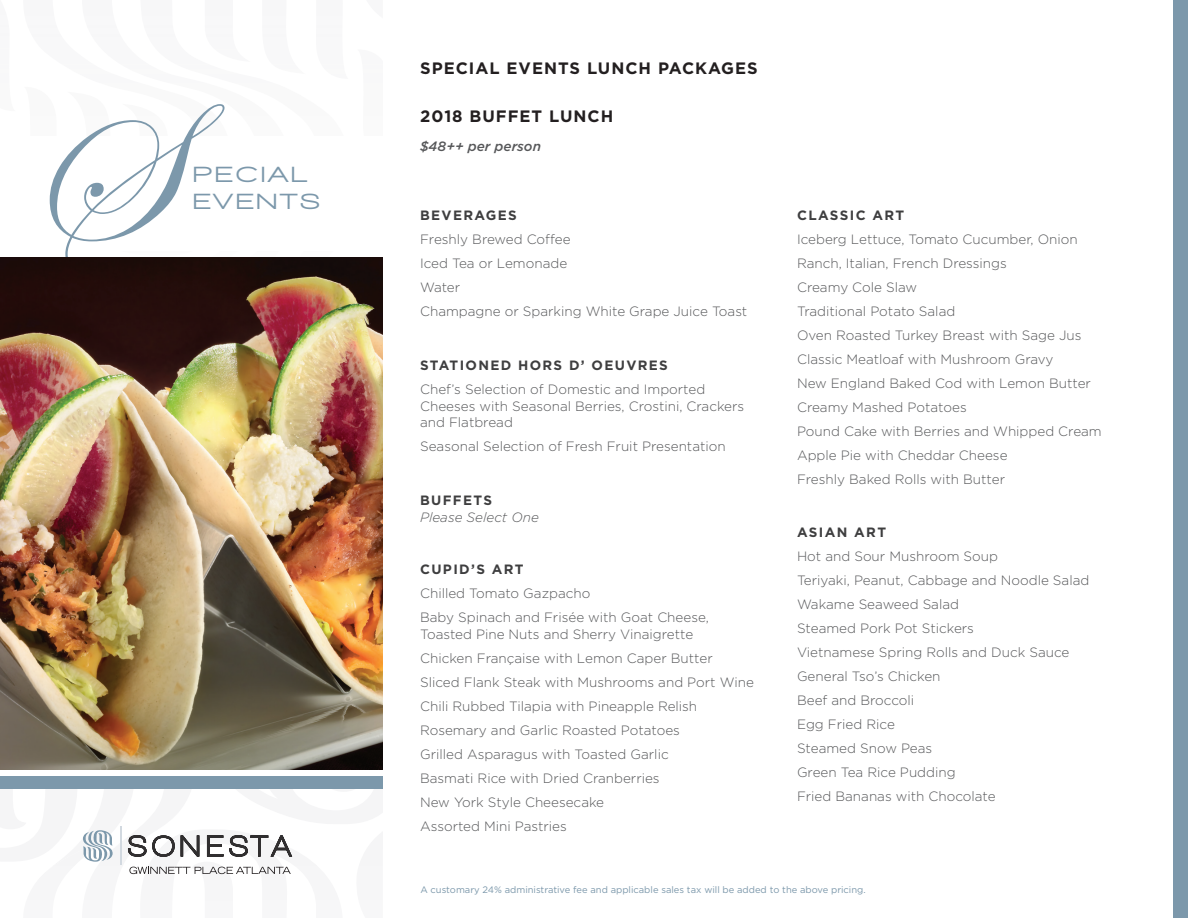
<style>
.page{position:relative;width:1188px;height:918px;background:#fff}
.page>*{position:absolute;margin:0;border:0;box-sizing:border-box;transform-origin:0 0}
.t1{font:202.65px "Edwardian Script ITC";color:#7c98ab}
.t2{font:900 22.5px "Walkway Expand";letter-spacing:.15em;color:#7c98ab}
.t3{font:700 16.5px "Gotham";letter-spacing:.06em;color:#231f20}
.t4{font:300 13.5px/24px "Gotham";color:#57585a}
.t5{font:700 13.5px "Gotham";letter-spacing:.1em;color:#3e3e3f}
.t6{font:italic 300 13.5px "Gotham";color:#57585a}
.t7{font:italic 500 13.5px "Gotham";color:#57585a}
.t8{font:9.3px "Gotham";color:#7c98ab}
</style>
<div class="page">
<div style="left:1173px;top:0;width:15px;height:918px;background:#7c98ab"></div>
<div style="left:0;top:776px;width:382px;height:13px;background:#7c98ab"></div>
<svg style="left:82px;top:826px;width:211px;height:48px"></svg>
<img style="left:0;top:257px;width:382px;height:512px">
<h1 class="t1" style="left:23px;top:65px;width:145px">S</h1>
<h2 class="t2" style="left:193px;top:162px;width:115px">PECIAL</h2>
<h2 class="t2" style="left:193px;top:189px;width:127px">EVENTS</h2>
<p class="t3" style="left:420px;top:59px;width:337px">SPECIAL EVENTS LUNCH PACKAG ES</p>
<p class="t3" style="left:420px;top:107px;width:195px">2018 BUFFET LUNCH</p>
<p class="t7" style="left:420px;top:139px;width:122px">$48++ per person</p>
<p class="t5" style="left:420px;top:207px;width:96px">BEVERAG ES</p>
<p class="t4" style="left:420px;top:227px;width:329px">Freshly Brewed Coffee<br>Iced Tea or Lemonade<br>Water<br>Champagne or Sparking White Grape Juice Toast</p>
<p class="t5" style="left:420px;top:357px;width:247px">STATIONED HORS D’ OEUVRES</p>
<p class="t4" style="left:420px;top:381px;width:326px;line-height:16.5px">Chef’s Selection of Domestic and Imported<br>Cheeses with Seasonal Berries, Crostini, Crackers and Flatbread</p>
<p class="t4" style="left:420px;top:434px;width:307px">Seasonal Selection of Fresh Fruit Presentation</p>
<p class="t5" style="left:420px;top:493px;width:72px">BUFFETS</p>
<p class="t6" style="left:420px;top:510px;width:120px">Please Select One</p>
<p class="t5" style="left:420px;top:562px;width:105px">CUPID’S ART</p>
<p class="t4" style="left:420px;top:581px;width:290px">Chilled Tomato Gazpacho<br>Baby Spinach and Frisée with Goat Cheese,</p>
<p class="t4" style="left:420px;top:622px;width:335px">Toasted Pine Nuts and Sherry Vinaigrette<br>Chicken Française with Lemon Caper Butter Sliced Flank Steak with Mushrooms and Port Wine Chili Rubbed Tilapia with Pineapple Relish Rosemary and Garlic Roasted Potatoes<br>Grilled Asparagus with Toasted Garlic<br>Basmati Rice with Dried Cranberries<br>New York Style Cheesecake<br>Assorted Mini Pastries</p>
<p class="t5" style="left:797px;top:207px;width:32px">CLASS</p>
<p class="t5" style="left:850px;top:207px;width:56px">IC ART</p>
<p class="t4" style="left:797px;top:227px;width:306px">Iceberg Lettuce, Tomato Cucumber, Onion<br>Ranch, Italian, French Dressings<br>Creamy Cole Slaw<br>Traditional Potato Salad<br>Oven Roasted Turkey Breast with Sage Jus<br>Classic Meatloaf with Mushroom Gravy<br>New England Baked Cod with Lemon Butter<br>Creamy Mashed Potatoes<br>Pound Cake with Berries and Whipped Cream<br>Apple Pie with Cheddar Cheese<br>Freshly Baked Rolls with Butter</p>
<p class="t5" style="left:797px;top:524px;width:91px">ASIAN ART</p>
<p class="t4" style="left:797px;top:544px;width:294px">Hot and Sour Mushroom Soup<br>Teriyaki, Peanut, Cabbage and Noodle Salad<br>Wakame Seaweed Salad<br>Steamed Pork Pot Stickers<br>Vietnamese Spring Rolls and Duck Sauce<br>General Tso’s Chicken<br>Beef and Broccoli<br>Egg Fried Rice<br>Steamed Snow Peas<br>Green Tea Rice Pudding<br>Fried Bananas with Chocolate</p>
<p class="t8" style="left:420px;top:884px;width:447px">A customary 24% administrative fee and applicable sales tax will be added to the above pricing.</p>
</div>
